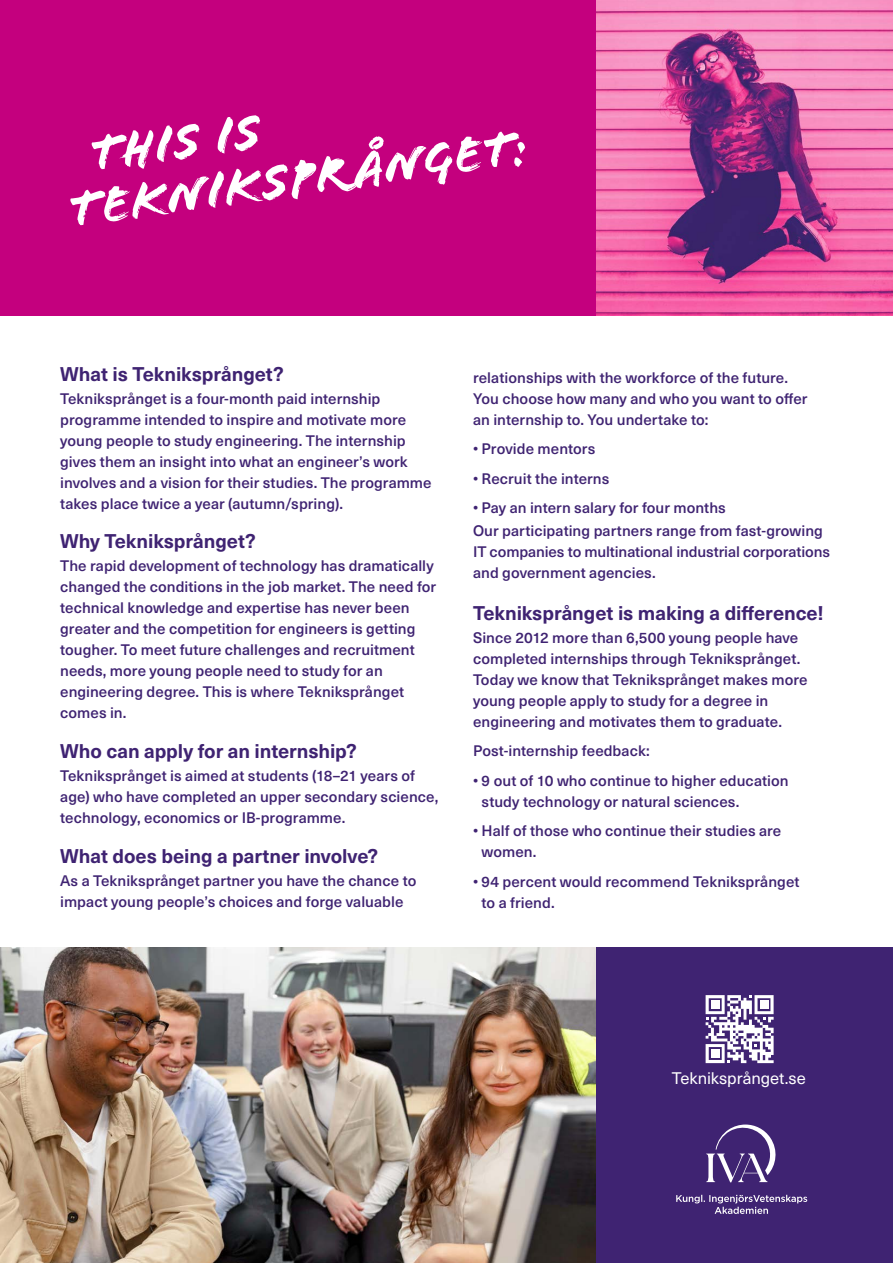
<style>
.page{position:relative;width:893px;height:1263px;background:#fff}
.page>*{position:absolute;margin:0;border:0;box-sizing:border-box;transform-origin:0 0}
.t1{font:52.5px/52.5px "Flood Std";color:#fff}
.t2{font:700 19.5px "Neue Haas Unica W1 G";letter-spacing:-.005em;color:#3f2372}
.t3{font:16.5px "Neue Haas Unica W1 G";letter-spacing:-.005em;color:#fff}
.t4{font:500 15px/21px "Neue Haas Unica W1 G";letter-spacing:.005em;color:#3f2372}
</style>
<div class="page">
<div style="left:595px;top:947px;width:298px;height:316px;background:#3f2372"></div>
<img style="left:0;top:947px;width:595px;height:316px">
<img style="left:595px;top:0;width:298px;height:316px">
<svg style="left:706px;top:1124px;width:70px;height:58px"></svg>
<svg style="left:676px;top:1195px;width:131px;height:19px"></svg>
<div style="left:0;top:0;width:595px;height:316px;background:#c4007e"></div>
<svg style="left:706px;top:995px;width:68px;height:68px"></svg>
<div style="left:711px;top:1000px;width:8px;height:9px;background:#fff"></div>
<div style="left:760px;top:1000px;width:8px;height:9px;background:#fff"></div>
<div style="left:711px;top:1049px;width:8px;height:8px;background:#fff"></div>
<h1 class="t1" style="left:58px;top:133px;width:465px;text-indent:29px;rotate:-8deg">This is tekniksprånget:</h1>
<h2 class="t2" style="left:60px;top:359px;width:225px">What is Tekniksprånget?</h2>
<p class="t4" style="left:60px;top:387px;width:373px">Tekniksprånget is a four-month paid internship programme intended to inspire and motivate more young people to study engineering. The internship gives them an insight into what an engineer s’ work involves and a vision for their studies. The programme takes place twice a year (autumn/spring .(</p>
<h2 class="t2" style="left:60px;top:526px;width:197px">Why Tekniksprånget?</h2>
<p class="t4" style="left:60px;top:555px;width:378px">The rapid development of technology has dramatically changed the conditions in the job market. The need for technical knowledge and expertise has never been greater and the competition for engineers is getting tougher. To meet future challenges and recruitment needs, more young people need to study for an engineering degree. This is where Tekniksprånget comes in.</p>
<h2 class="t2" style="left:60px;top:736px;width:298px">Who can apply for an internship?</h2>
<p class="t4" style="left:60px;top:764px;width:380px">Tekniksprånget is aimed at students (18–21 years of age) who have completed an upper secondary science, technology, economics or IB-programme.</p>
<h2 class="t2" style="left:60px;top:841px;width:320px">What does being a partner involve?</h2>
<p class="t4" style="left:60px;top:869px;width:358px">As a Tekniksprånget partner you have the chance to impact young people s’ choices and forge valuable</p>
<p class="t4" style="left:473px;top:366px;width:336px">relationships with the workforce of the future.<br>You choose how many and who you want to offer an internship to. You undertake to:</p>
<p class="t4" style="left:473px;top:437px;width:124px">• Provide mentors</p>
<p class="t4" style="left:473px;top:467px;width:138px">• Recruit the interns</p>
<p class="t4" style="left:473px;top:495px;width:351px;line-height:23.1px">• Pay an intern salary for four months<br>Our participating partners range from fast-growing</p>
<p class="t4" style="left:473px;top:540px;width:359px">IT companies to multinational industrial corporations and government agencies.</p>
<h2 class="t2" style="left:473px;top:598px;width:352px">Tekniksprånget is making a difference!</h2>
<p class="t4" style="left:473px;top:626px;width:336px">Since 2012 more than 6,500 young people have completed internships through Tekniksprånget.<br>Today we know that Tekniksprånget makes more young people apply to study for a degree in engineering and motivates them to graduate.</p>
<p class="t4" style="left:473px;top:735px;width:317px;line-height:29.5px">Post-internship feedback:<br>9• out of 10 who continue to higher education</p>
<p class="t4" style="left:482px;top:790px;width:259px">study technology or natural sciences.</p>
<p class="t4" style="left:482px;top:820px;width:301px;text-indent:-9px">• Half of those who continue their studies are women.</p>
<p class="t4" style="left:482px;top:870px;width:320px;text-indent:-9px">• 94 percent would recommend Tekniksprånget to a friend.</p>
<p class="t3" style="left:672px;top:1066px;width:135px">Tekniksprånget.se</p>
</div>
